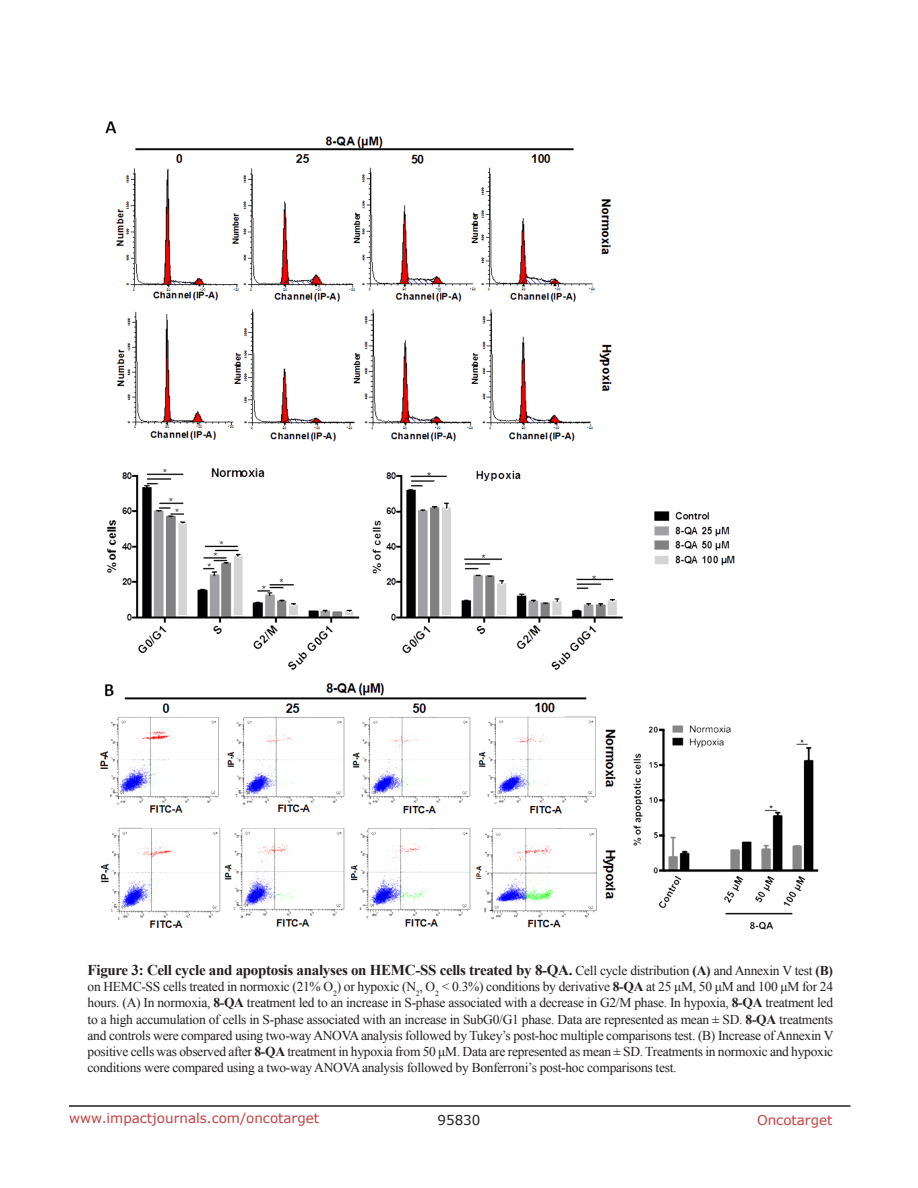
<style>
.page{position:relative;width:918px;height:1188px;background:#fff}
.page>*{position:absolute;margin:0;border:0;box-sizing:border-box;transform-origin:0 0}
.figuretext{font:700 15px "Times New Roman";letter-spacing:-.02em;color:#231f20}
.figuretext-2{font:13.5px/16.2px "Times New Roman";letter-spacing:-.02em;color:#231f20;text-align:justify}
.t1{font:13.5px "Verdana";color:#c24141}
.t2{font:13.5px "Verdana";color:#231f20}
.s1{font-weight:400;font-size:13.5px}
.s2{font-size:13.5px}
.s3{font-weight:700}
</style>
<div class="page">
<hr style="left:69px;top:1105px;width:781px;height:2px;background:#231f20">
<img style="left:100px;top:122px;width:718px;height:808px">
<p class="figuretext" style="left:88px;top:960px;width:747px">Figure 3: Cell cycle and apoptosis analyses on HEMC-SS cells treated by 8-QA. <span class="s1">Cell cycle distribution</span> <span class="s2">(A)</span> <span class="s1">and Annexin V test</span> <span class="s2">(B)</span></p>
<p class="figuretext-2" style="left:88px;top:978px;width:747px">on HEMC-SS cells treated in normoxic (21% O<sub>2</sub>) or hypoxic (N<sub>2</sub>, O<sub>2</sub> &lt; 0.3%) conditions by derivative <span class="s3">8-QA</span> at 25 μM, 50 μM and 100 μM for 24 hours. (A) In normoxia, <span class="s3">8-QA</span> treatment led to an increase in S-phase associated with a decrease in G2/M phase. In hypoxia, <span class="s3">8-QA</span> treatment led to a high accumulation of cells in S-phase associated with an increase in SubG0/G1 phase. Data are represented as mean ± SD. <span class="s3">8-QA</span> treatments and controls were compared using two-way ANOVA analysis followed by Tukey’s post-hoc multiple comparisons test. (B) Increase of Annexin V positive cells was observed after <span class="s3">8-QA</span> treatment in hypoxia from 50 μM. Data are represented as mean ± SD. Treatments in normoxic and hypoxic conditions were compared using a two-way ANOVA analysis followed by Bonferroni’s post-hoc comparisons test.</p>
<p class="t1" style="left:69px;top:1109px;width:252px">www.impactjournals.com/oncotarget</p>
<p class="t2" style="left:438px;top:1111px;width:44px">95830</p>
<p class="t1" style="left:757px;top:1111px;width:77px">Oncotarget</p>
</div>
